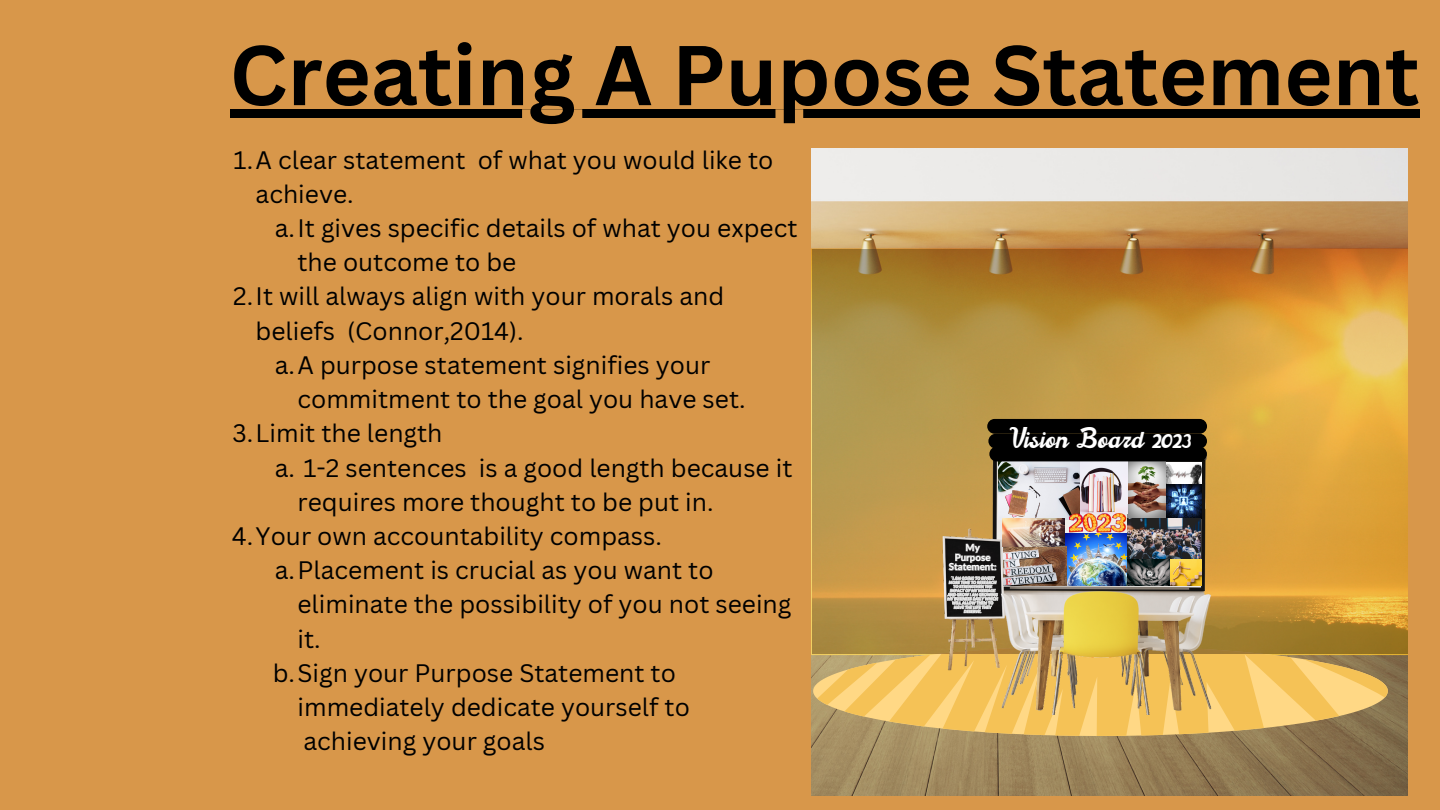
<style>
.page{position:relative;width:1440px;height:810px;background:#d8974a}
.page>*{position:absolute;margin:0;border:0;box-sizing:border-box;transform-origin:0 0}
.t1{font:700 82.8px "Canva Sans";color:#000}
.t2{font:24.9px "Boardley";color:#fff}
.t3{font:24.6px/34.2px "Canva Sans";color:#000}
.t4{font:800 9.7px/9.7px "Lato Latin";color:#fff;text-align:center}
.t5{font:italic 700 3.8px/4.2px "Lato";letter-spacing:.045em;color:#fff;text-align:center}
.s1{color:#000}
</style>
<div class="page">
<img style="left:812px;top:149px;width:596px;height:646px">
<svg style="left:817px;top:653px;width:571px;height:83px;background:#e0b864"></svg>
<img style="left:812px;top:249px;width:596px;height:404px">
<img style="left:938px;top:447px;width:275px;height:267px">
<img style="left:1065px;top:534px;width:62px;height:52px">
<img style="left:1127px;top:461px;width:75px;height:125px">
<img style="left:1079px;top:461px;width:48px;height:53px">
<img style="left:998px;top:461px;width:81px;height:58px">
<img style="left:1002px;top:483px;width:38px;height:36px">
<img style="left:1004px;top:547px;width:62px;height:38px">
<img style="left:1069px;top:514px;width:57px;height:18px">
<img style="left:1002px;top:519px;width:63px;height:28px">
<div style="left:987px;top:419px;width:220px;height:15px;background:#000;border-radius:7px"></div>
<div style="left:988px;top:434px;width:219px;height:15px;background:#000;border-radius:7px"></div>
<div style="left:989px;top:447px;width:218px;height:14px;background:#000;border-radius:7px"></div>
<div style="left:230px;top:110px;width:1190px;height:8px;background:#000"></div>
<svg style="left:947px;top:542px;width:51px;height:72px;background:#605f5f"></svg>
<p class="t1" style="left:230px;top:17px;width:1191px">Creating A Pupose Statement</p>
<p class="t3" style="left:256px;top:142px;width:519px;text-indent:-22px">1.A clear statement of what you would like to achieve.</p>
<p class="t3" style="left:297px;top:210px;width:501px;text-indent:-23px">a.It gives specific details of what you expect the outcome to be</p>
<p class="t3" style="left:256px;top:279px;width:470px;text-indent:-22px">2.It will always align with your morals and beliefs (Connor,2014).</p>
<p class="t3" style="left:297px;top:347px;width:450px;text-indent:-23px">a.A purpose statement signifies your commitment to the goal you have set.</p>
<p class="t3" style="left:232px;top:416px;width:212px">3.Limit the length</p>
<p class="t3" style="left:297px;top:450px;width:496px;text-indent:-23px">a. 1-2 sentences is a good length because it requires more thought to be put in.</p>
<p class="t3" style="left:232px;top:518px;width:432px">4.Your own accountability compass.</p>
<p class="t3" style="left:297px;top:553px;width:495px;text-indent:-23px">a.Placement is crucial as you want to eliminate the possibility of you not seeing it.</p>
<p class="t3" style="left:297px;top:655px;width:394px;text-indent:-25px">b.Sign your Purpose Statement to immediately dedicate yourself to achieving your goals</p>
<p class="t2" style="left:1010px;top:424px;width:183px">Vision Board 2023</p>
<p class="t4" style="left:949px;top:543px;width:49px">My<br>Purpose<br>Statement:</p>
<p class="t5" style="left:947px;top:576px;width:52px"><span class="s1">"</span>I AM GOING TO INVEST<br>MORE TIME TO RESEARCH<br>TO STRENGTHEN THE<br>IMPACT OF MY MESSAGE<br>AND GROW I AM GROWING<br>MY BUSINESS DAILY WHICH<br>WILL ALLOW THEM TO<br>HAVE THE LIFE THEY<br>DESERVE.</p>
</div>
